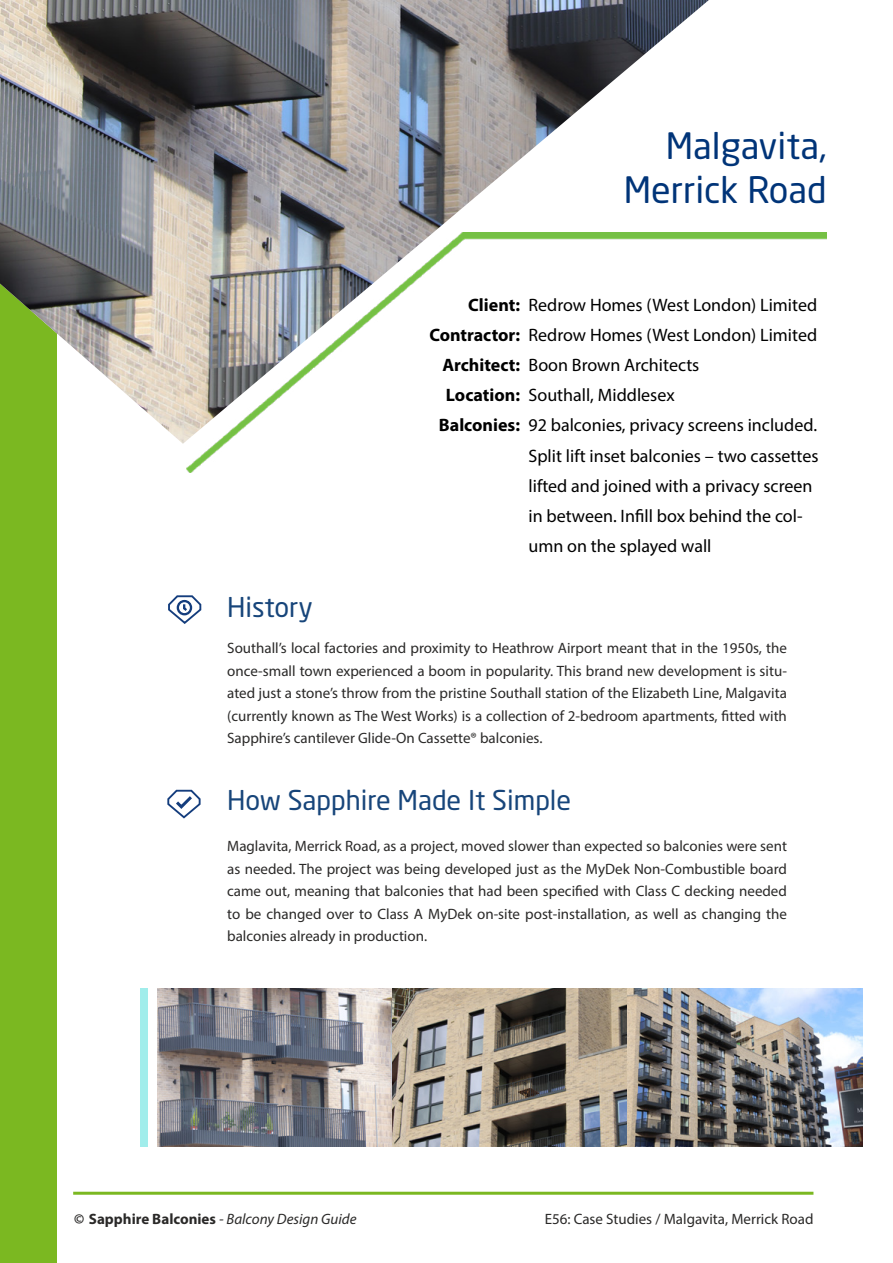
<style>
.page{position:relative;width:893px;height:1263px;background:#fff}
.page>*{position:absolute;margin:0;border:0;box-sizing:border-box;transform-origin:0 0}
.t1{font:36px/43.2px "Neo Sans Std";color:#003478;text-align:right}
.t2{font:27px "Neo Sans Std";color:#17457a}
.t3{font:18px/30px "Myriad Pro";color:#000}
.t4{font:700 18px/30px "Myriad Pro";color:#000;text-align:right}
.t5{font:15px/22.5px "Myriad Pro";color:#2a2928;text-align:justify}
.t6{font:italic 15px "Myriad Pro";color:#2a2928}
.s1{font-weight:700;font-style:normal}
</style>
<div class="page">
<hr style="left:73px;top:1192px;width:740px;height:3px;background:#7bb821">
<div style="left:0;top:0;width:56px;height:1263px;background:#7bb821"></div>
<img style="left:0;top:0;width:709px;height:444px">
<img style="left:187px;top:233px;width:640px;height:239px">
<svg style="left:167px;top:789px;width:34px;height:30px"></svg>
<svg style="left:168px;top:595px;width:34px;height:29px"></svg>
<img style="left:158px;top:988px;width:704px;height:158px">
<div style="left:140px;top:988px;width:7px;height:158px;background:#a1edeb"></div>
<h1 class="t1" style="left:624px;top:124px;width:204px">Malgavita,<br>Merrick Road</h1>
<p class="t4" style="left:429px;top:289px;width:92px">Client:<br>Contractor:<br>Architect:<br>Location:<br>Balconies:</p>
<p class="t3" style="left:528px;top:290px;width:291px">Redrow Homes (West London) Limited Redrow Homes (West London) Limited Boon Brown Architects<br>Southall, Middlesex<br>92 balconies, privacy screens included.<br>Split lift inset balconies – two cassettes lifted and joined with a privacy screen in between. Infill box behind the col&shy;umn on the splayed wall</p>
<h2 class="t2" style="left:227px;top:591px;width:87px">History</h2>
<p class="t5" style="left:227px;top:637px;width:561px">Southall’s local factories and proximity to Heathrow Airport meant that in the 1950s, the once-small town experienced a boom in popularity. This brand new development is situ&shy;ated just a stone’s throw from the pristine Southall station of the Elizabeth Line, Malgavita (currently known as The West Works) is a collection of 2-bedroom apartments, fitted with Sapphire’s cantilever Glide-On Cassette® balconies.</p>
<h2 class="t2" style="left:227px;top:784px;width:345px">How Sapphire Made It Simple</h2>
<p class="t5" style="left:227px;top:835px;width:561px">Maglavita, Merrick Road, as a project, moved slower than expected so balconies were sent as needed. The project was being developed just as the MyDek Non-Combustible board came out, meaning that balconies that had been specified with Class C decking needed to be changed over to Class A MyDek on-site post-installation, as well as changing the balconies already in production.</p>
<p class="t6" style="left:74px;top:1210px;width:284px"><span class="s1">© Sapphire Balconies</span> - Balcony Design Guide</p>
<p class="t5" style="left:545px;top:1208px;width:270px">E56: Case Studies / Malgavita, Merrick Road</p>
</div>
